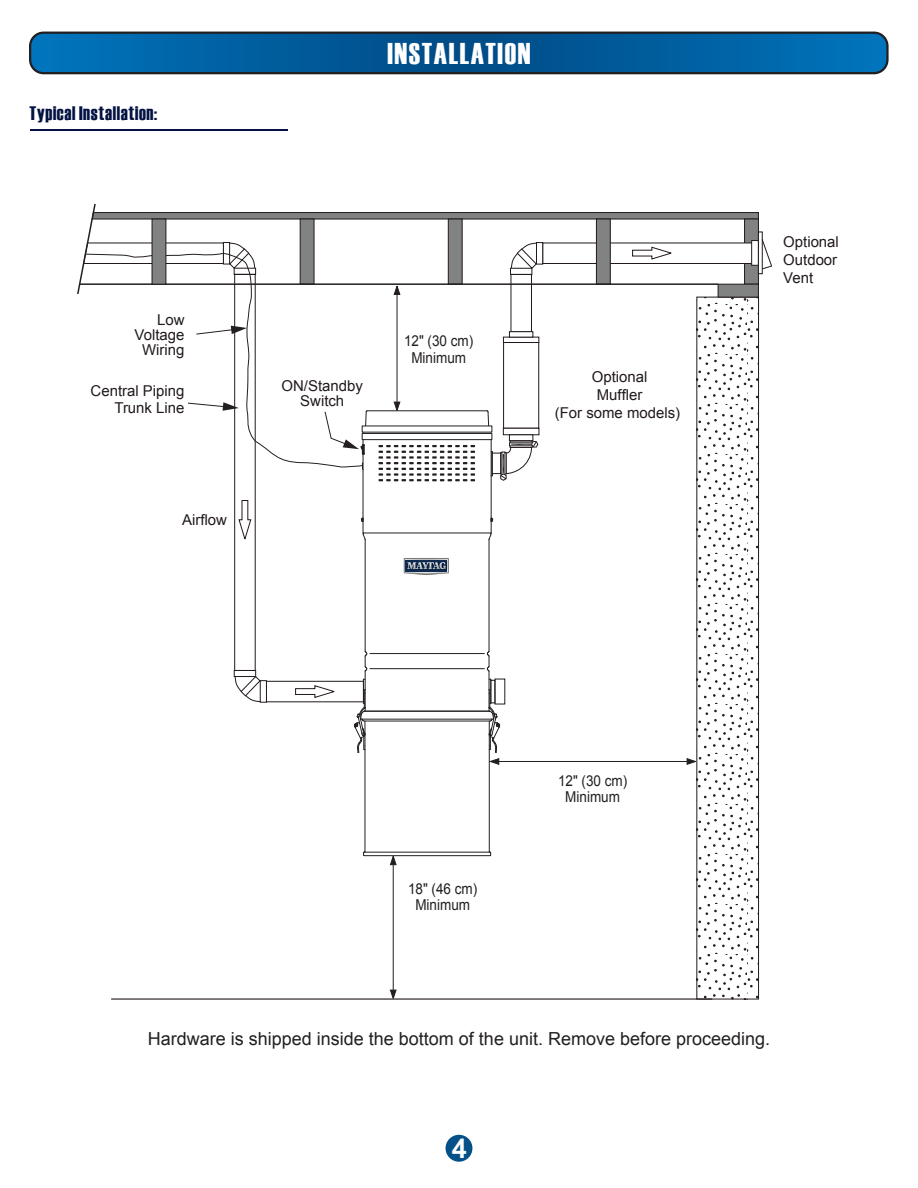
<style>
.page{position:relative;width:918px;height:1188px;background:#fff}
.page>*{position:absolute;margin:0;border:0;box-sizing:border-box;transform-origin:0 0}
.t1{font:30px "Haettenschweiler";letter-spacing:.055em;color:#fff}
.t2{font:700 27px "Arial";color:#fff}
.t3{font:19.5px "Haettenschweiler";letter-spacing:.035em;color:#041343}
.t4{font:18px "Arial";color:#231f20}
.t5{font:15px/18px "Arial";color:#21191e;text-align:center}
.t6{font:15px/16.5px "Arial";color:#231f20;text-align:center;scale:.9 1}
</style>
<div class="page">
<svg style="left:445px;top:1134px;width:28px;height:27px"></svg>
<div style="left:446px;top:1135px;width:26px;height:27px;background:#04518a;border-radius:50%"></div>
<svg style="left:29px;top:31px;width:851px;height:44px;background:#aeadad"></svg>
<svg style="left:30px;top:33px;width:856px;height:40px;background:#005fa0"></svg>
<div style="left:29px;top:32px;width:860px;height:42px;border:2px solid #231f20;border-radius:13px"></div>
<hr style="left:30px;top:130px;width:257px;height:1px;background:#041343">
<svg style="left:698px;top:481px;width:59px;height:516px"></svg>
<div style="left:696px;top:297px;width:63px;height:702px;border:1px solid #21191e"></div>
<hr style="left:111px;top:998px;width:601px;height:2px;background:#21191e">
<div style="left:266px;top:681px;width:98px;height:21px;border:1px solid #21191e"></div>
<div style="left:260px;top:680px;width:7px;height:23px;background:#fff;border:1px solid #21191e"></div>
<svg style="left:295px;top:685px;width:40px;height:13px"></svg>
<svg style="left:389px;top:989px;width:8px;height:10px"></svg>
<svg style="left:389px;top:856px;width:8px;height:9px"></svg>
<hr style="left:365px;top:749px;width:1px;height:103px;background:#231f20">
<hr style="left:489px;top:749px;width:1px;height:103px;background:#231f20">
<hr style="left:361px;top:719px;width:132px;height:1px;background:#231f20">
<hr style="left:491px;top:433px;width:1px;height:85px;background:#231f20">
<hr style="left:363px;top:432px;width:1px;height:86px;background:#231f20">
<hr style="left:489px;top:539px;width:1px;height:112px;background:#231f20">
<hr style="left:365px;top:539px;width:1px;height:112px;background:#231f20">
<hr style="left:364px;top:721px;width:126px;height:1px;background:#231f20">
<hr style="left:364px;top:855px;width:126px;height:1px;background:#231f20">
<hr style="left:364px;top:852px;width:126px;height:1px;background:#231f20">
<hr style="left:365px;top:711px;width:124px;height:1px;background:#231f20">
<svg style="left:361px;top:518px;width:5px;height:22px"></svg>
<svg style="left:488px;top:518px;width:5px;height:22px"></svg>
<hr style="left:363px;top:533px;width:128px;height:1px;background:#231f20">
<svg style="left:354px;top:650px;width:14px;height:103px"></svg>
<hr style="left:370px;top:653px;width:115px;height:1px;background:#231f20">
<hr style="left:370px;top:668px;width:115px;height:1px;background:#231f20">
<div style="left:234px;top:274px;width:22px;height:397px;background:#fff;border:1px solid #21191e"></div>
<svg style="left:234px;top:676px;width:27px;height:26px"></svg>
<hr style="left:393px;top:856px;width:1px;height:136px;background:#231f20">
<svg style="left:686px;top:758px;width:10px;height:7px"></svg>
<svg style="left:487px;top:650px;width:13px;height:115px"></svg>
<hr style="left:489px;top:761px;width:207px;height:1px;background:#231f20">
<div style="left:490px;top:680px;width:5px;height:23px;border:1px solid #231f20"></div>
<svg style="left:238px;top:500px;width:14px;height:40px"></svg>
<svg style="left:404px;top:558px;width:45px;height:17px"></svg>
<img style="left:407px;top:562px;width:16px;height:7px">
<svg style="left:77px;top:203px;width:695px;height:278px"></svg>
<div style="left:362px;top:433px;width:130px;height:7px;background:#fff;border:1px solid #231f20"></div>
<svg style="left:362px;top:426px;width:130px;height:7px"></svg>
<h3 class="t3" style="left:30px;top:102px;width:129px">Typical Installation:</h3>
<h1 class="t1" style="left:387px;top:36px;width:145px">INSTALLATION</h1>
<p class="t5" style="left:135px;top:312px;width:51px;line-height:15px;text-align:right">Low<br>Voltage<br>Wiring</p>
<p class="t5" style="left:91px;top:383px;width:95px;line-height:16.6px;text-align:right">Central Piping<br>Trunk Line</p>
<p class="t5" style="left:182px;top:511px;width:46px">Airflow</p>
<p class="t5" style="left:282px;top:378px;width:83px;line-height:15px">ON/Standby<br>Switch</p>
<p class="t6" style="left:404px;top:333px;width:79px">12" (30 cm)<br>Minimum</p>
<p class="t5" style="left:555px;top:368px;width:127px">Optional<br>Muffler<br>(For some models)</p>
<p class="t5" style="left:783px;top:233px;width:57px;text-align:justify">Optional Outdoor Vent</p>
<p class="t6" style="left:408px;top:880px;width:79px">18" (46 cm)<br>Minimum</p>
<p class="t6" style="left:558px;top:772px;width:79px">12" (30 cm)<br>Minimum</p>
<p class="t4" style="left:148px;top:1027px;width:624px">Hardware is shipped inside the bottom of the unit. Remove before proceeding.</p>
<h2 class="t2" style="left:452px;top:1133px;width:17px">4</h2>
</div>
